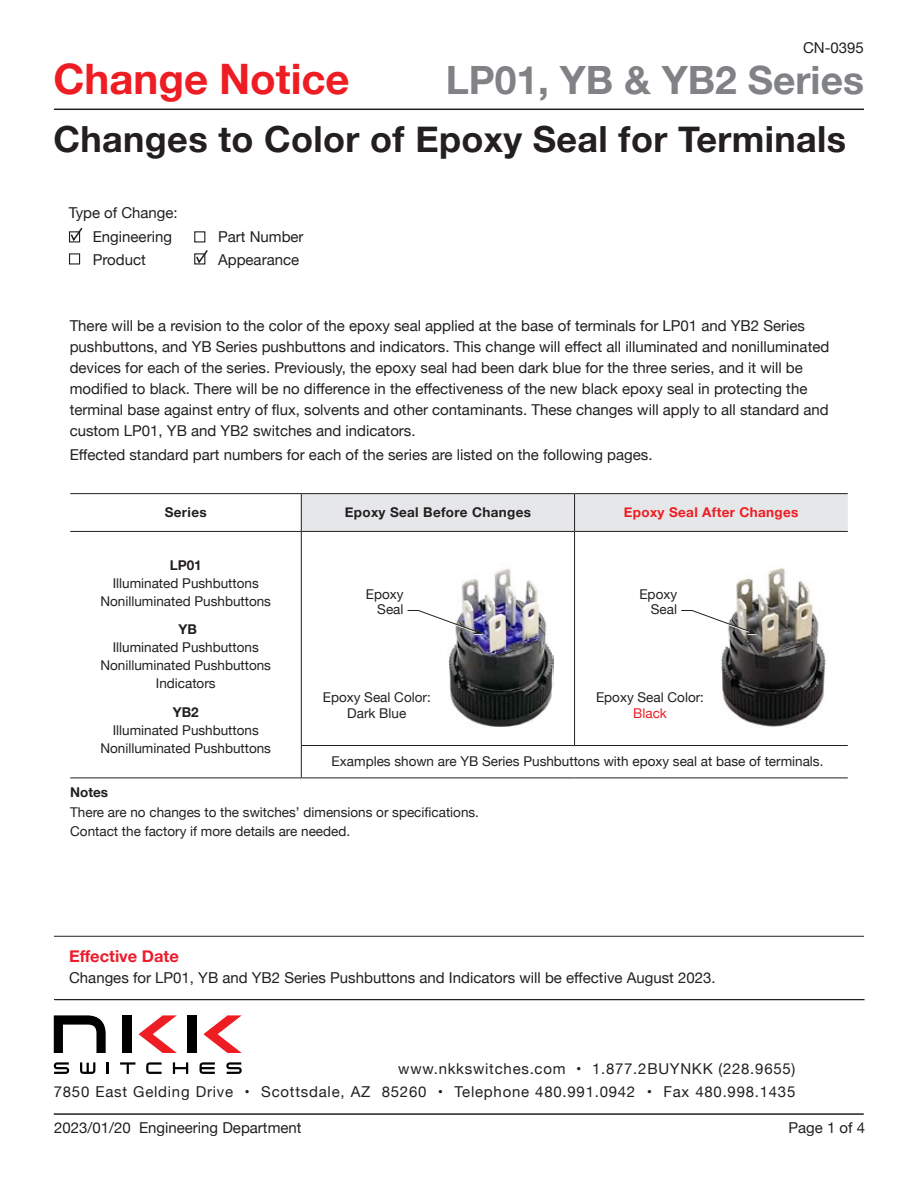
<style>
.page{position:relative;width:918px;height:1188px;background:#fff}
.page>*{position:absolute;margin:0;border:0;box-sizing:border-box;transform-origin:0 0}
.t1{font:700 42px "Helvetica Neue";color:#ee1d23}
.t2{font:700 39px "Helvetica Neue";color:#808285}
.t3{font:700 36px "Helvetica Neue";letter-spacing:.01em;color:#231f20}
.t4{font:700 16.5px "Helvetica Neue";color:#ea1d2d}
.t5{font:15px/21px "Helvetica Neue";color:#231f20}
.t6{font:15px "Helvetica Neue";letter-spacing:.05em;color:#231f20}
.t7{font:13.5px "Helvetica Neue";color:#231f20}
.t8{font:700 13.5px "Helvetica Neue";letter-spacing:.025em;color:#231f20}
.t9{font:700 13.5px "Helvetica Neue";letter-spacing:.025em;color:#ee1d23}
.t10{font:13.5px "Helvetica Neue";color:#ee1d23}
</style>
<div class="page">
<hr style="left:54px;top:109px;width:810px;height:1px;background:#231f20">
<hr style="left:54px;top:1113px;width:810px;height:2px;background:#231f20">
<svg style="left:54px;top:1015px;width:52px;height:38px"></svg>
<div style="left:187px;top:1015px;width:9px;height:38px;background:#000001"></div>
<div style="left:122px;top:1015px;width:9px;height:38px;background:#000001"></div>
<svg style="left:139px;top:1015px;width:38px;height:38px"></svg>
<svg style="left:203px;top:1015px;width:39px;height:38px"></svg>
<svg style="left:107px;top:1062px;width:2px;height:12px"></svg>
<svg style="left:54px;top:1062px;width:15px;height:12px"></svg>
<svg style="left:226px;top:1062px;width:16px;height:12px"></svg>
<svg style="left:173px;top:1062px;width:15px;height:12px"></svg>
<svg style="left:200px;top:1062px;width:15px;height:12px"></svg>
<svg style="left:146px;top:1062px;width:16px;height:12px"></svg>
<svg style="left:120px;top:1062px;width:15px;height:12px"></svg>
<svg style="left:80px;top:1062px;width:15px;height:12px"></svg>
<hr style="left:54px;top:999px;width:810px;height:1px;background:#231f20">
<hr style="left:55px;top:999px;width:810px;height:1px;background:#231f20">
<hr style="left:54px;top:936px;width:810px;height:1px;background:#231f20">
<div style="left:69px;top:253px;width:11px;height:12px;border:1px solid #231f20"></div>
<div style="left:194px;top:231px;width:11px;height:11px;border:1px solid #231f20"></div>
<div style="left:194px;top:253px;width:11px;height:12px;border:1px solid #231f20"></div>
<svg style="left:195px;top:250px;width:13px;height:15px"></svg>
<div style="left:302px;top:494px;width:546px;height:37px;background:#e6e7e9"></div>
<hr style="left:301px;top:493px;width:274px;height:1px;background:#231f20">
<hr style="left:575px;top:493px;width:273px;height:1px;background:#231f20">
<hr style="left:574px;top:494px;width:1px;height:37px;background:#231f20">
<hr style="left:301px;top:531px;width:274px;height:1px;background:#231f20">
<hr style="left:575px;top:531px;width:273px;height:1px;background:#231f20">
<hr style="left:574px;top:532px;width:1px;height:213px;background:#231f20">
<hr style="left:301px;top:745px;width:274px;height:1px;background:#231f20">
<hr style="left:301px;top:778px;width:274px;height:1px;background:#231f20">
<hr style="left:575px;top:778px;width:273px;height:1px;background:#231f20">
<hr style="left:575px;top:745px;width:273px;height:1px;background:#231f20">
<hr style="left:301px;top:532px;width:1px;height:213px;background:#231f20">
<hr style="left:301px;top:746px;width:1px;height:32px;background:#231f20">
<hr style="left:70px;top:778px;width:231px;height:1px;background:#231f20">
<hr style="left:70px;top:493px;width:231px;height:1px;background:#231f20">
<hr style="left:301px;top:494px;width:1px;height:37px;background:#231f20">
<hr style="left:70px;top:531px;width:231px;height:1px;background:#231f20">
<svg style="left:69px;top:227px;width:14px;height:16px"></svg>
<img style="left:448px;top:568px;width:106px;height:159px">
<img style="left:721px;top:568px;width:105px;height:159px">
<svg style="left:407px;top:609px;width:76px;height:26px"></svg>
<svg style="left:681px;top:609px;width:76px;height:26px"></svg>
<p class="t5" style="left:803px;top:38px;width:62px">CN-0395</p>
<p class="t1" style="left:53px;top:46px;width:298px">Change Notice</p>
<p class="t2" style="left:446px;top:49px;width:420px">LP01, YB &amp; YB2 Series</p>
<p class="t3" style="left:53px;top:111px;width:794px">Changes to Color of Epoxy Seal for Terminals</p>
<p class="t5" style="left:69px;top:203px;width:111px">Type of Change:</p>
<p class="t5" style="left:93px;top:227px;width:81px">Engineering</p>
<p class="t5" style="left:93px;top:250px;width:55px">Product</p>
<p class="t5" style="left:218px;top:227px;width:87px">Part Number</p>
<p class="t5" style="left:218px;top:250px;width:83px">Appearance</p>
<p class="t5" style="left:70px;top:316px;width:737px">There will be a revision to the color of the epoxy seal applied at the base of terminals for LP01 and YB2 Series</p>
<p class="t5" style="left:70px;top:337px;width:761px">pushbuttons, and YB Series pushbuttons and indicators. This change will effect all illuminated and nonilluminated</p>
<p class="t5" style="left:70px;top:358px;width:735px">devices for each of the series. Previously, the epoxy seal had been dark blue for the three series, and it will be</p>
<p class="t5" style="left:70px;top:379px;width:761px">modified to black. There will be no difference in the effectiveness of the new black epoxy seal in protecting the terminal base against entry of flux, solvents and other contaminants. These changes will apply to all standard and custom LP01, YB and YB2 switches and indicators.</p>
<p class="t5" style="left:70px;top:445px;width:584px">Effected standard part numbers for each of the series are listed on the following pages.</p>
<p class="t8" style="left:165px;top:501px;width:43px">Series</p>
<p class="t8" style="left:345px;top:501px;width:188px">Epoxy Seal Before Changes</p>
<p class="t9" style="left:624px;top:501px;width:176px">Epoxy Seal After Changes</p>
<p class="t8" style="left:170px;top:554px;width:34px">LP01</p>
<p class="t7" style="left:113px;top:573px;width:148px">Illuminated Pushbuttons</p>
<p class="t7" style="left:100px;top:591px;width:172px">Nonilluminated Pushbuttons</p>
<p class="t8" style="left:178px;top:619px;width:20px">YB</p>
<p class="t7" style="left:113px;top:638px;width:148px">Illuminated Pushbuttons</p>
<p class="t7" style="left:100px;top:656px;width:172px">Nonilluminated Pushbuttons</p>
<p class="t7" style="left:156px;top:674px;width:61px">Indicators</p>
<p class="t8" style="left:173px;top:701px;width:28px">YB2</p>
<p class="t7" style="left:113px;top:720px;width:148px">Illuminated Pushbuttons</p>
<p class="t7" style="left:100px;top:738px;width:172px">Nonilluminated Pushbuttons</p>
<p class="t7" style="left:366px;top:584px;width:39px">Epoxy</p>
<p class="t7" style="left:377px;top:599px;width:28px">Seal</p>
<p class="t7" style="left:639px;top:584px;width:39px">Epoxy</p>
<p class="t7" style="left:651px;top:599px;width:28px">Seal</p>
<p class="t7" style="left:323px;top:687px;width:109px">Epoxy Seal Color:</p>
<p class="t7" style="left:347px;top:703px;width:61px">Dark Blue</p>
<p class="t7" style="left:596px;top:687px;width:109px">Epoxy Seal Color:</p>
<p class="t10" style="left:633px;top:703px;width:35px">Black</p>
<p class="t7" style="left:332px;top:752px;width:493px">Examples shown are YB Series Pushbuttons with epoxy seal at base of terminals.</p>
<p class="t8" style="left:70px;top:782px;width:40px">Notes</p>
<p class="t7" style="left:70px;top:802px;width:410px">There are no changes to the switches’ dimensions or specifications.</p>
<p class="t7" style="left:70px;top:822px;width:282px">Contact the factory if more details are needed.</p>
<p class="t4" style="left:69px;top:943px;width:111px">Effective Date</p>
<p class="t5" style="left:69px;top:968px;width:648px">Changes for LP01, YB and YB2 Series Pushbuttons and Indicators will be effective August 2023.</p>
<p class="t6" style="left:398px;top:1058px;width:399px">www.nkkswitches.com • 1.877.2BUYNKK (228.9655)</p>
<p class="t6" style="left:54px;top:1081px;width:743px">7850 East Gelding Drive • Scottsdale, AZ 85260 • Telephone 480.991.0942 • Fax 480.998.1435</p>
<p class="t5" style="left:54px;top:1118px;width:249px">2023/01/20 Engineering Department</p>
<p class="t5" style="left:788px;top:1118px;width:78px">Page 1 of 4</p>
</div>
